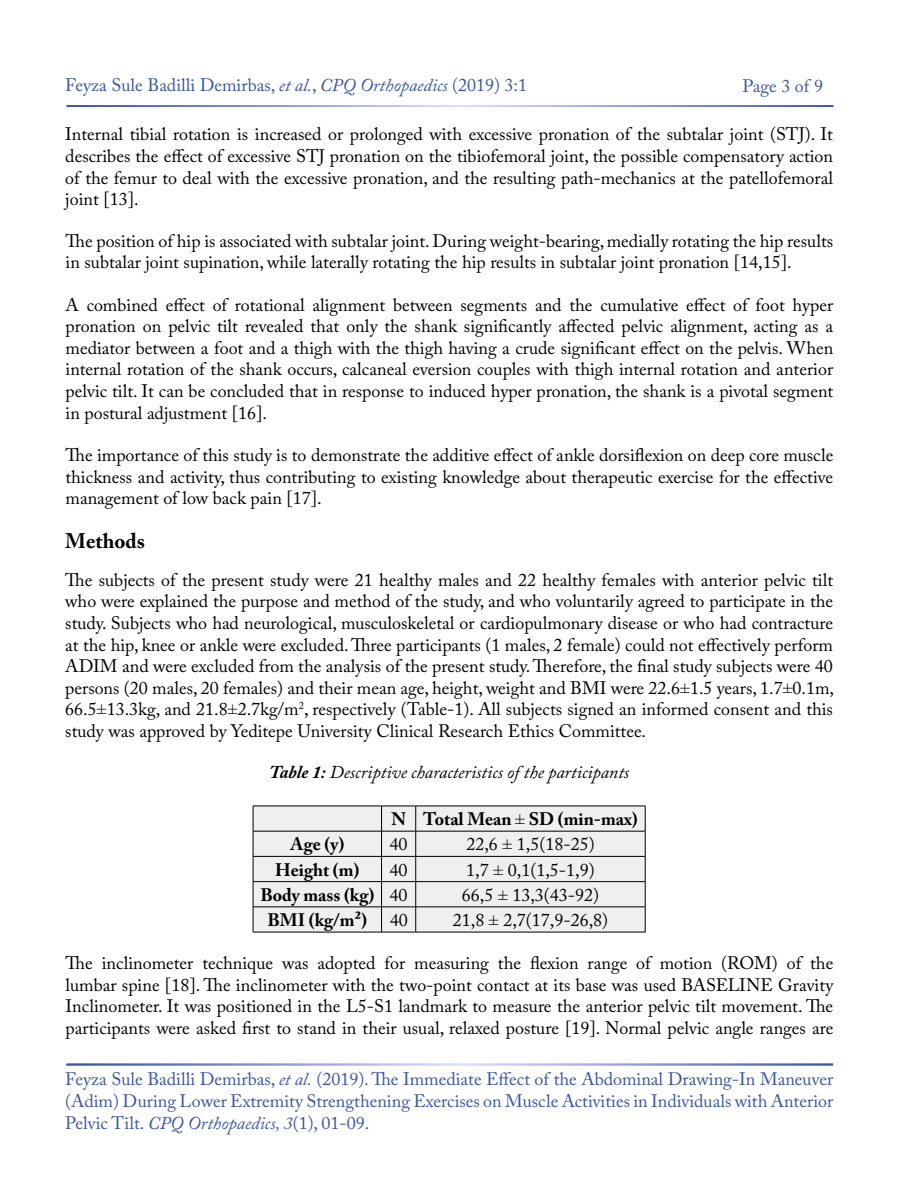
<style>
.page{position:relative;width:900px;height:1200px;background:#fff}
.page>*{position:absolute;margin:0;border:0;box-sizing:border-box;transform-origin:0 0}
.t1{font:700 21px "Adobe Caslon Pro";color:#000}
.t2{font:18px/21.6px "Adobe Caslon Pro";color:#000;text-align:justify}
.t3{font:18px/21.6px "Adobe Caslon Pro";color:#3955a0;text-align:justify}
.t4{font:700 18px "Adobe Caslon Pro";color:#000}
.t5{font:italic 18px "Adobe Caslon Pro";color:#000}
.s1{font-style:italic}
.s2{font-family:"Times New Roman"}
.s3{font-weight:700}
.s4{font-family:"Times New Roman";font-weight:400}
.s5{font-weight:400}
</style>
<div class="page">
<div style="left:254px;top:807px;width:391px;height:125px;background:#efeff0"></div>
<hr style="left:253px;top:806px;width:129px;height:1px;background:#000">
<hr style="left:382px;top:806px;width:34px;height:1px;background:#000">
<hr style="left:416px;top:806px;width:229px;height:1px;background:#000">
<hr style="left:253px;top:831px;width:129px;height:1px;background:#000">
<hr style="left:382px;top:831px;width:34px;height:1px;background:#000">
<hr style="left:416px;top:831px;width:229px;height:1px;background:#000">
<hr style="left:253px;top:856px;width:129px;height:1px;background:#000">
<hr style="left:382px;top:856px;width:34px;height:1px;background:#000">
<hr style="left:416px;top:856px;width:229px;height:1px;background:#000">
<hr style="left:253px;top:881px;width:129px;height:1px;background:#000">
<hr style="left:382px;top:881px;width:34px;height:1px;background:#000">
<hr style="left:416px;top:881px;width:229px;height:1px;background:#000">
<hr style="left:253px;top:907px;width:129px;height:1px;background:#000">
<svg style="left:253px;top:806px;width:1px;height:126px"></svg>
<hr style="left:382px;top:907px;width:34px;height:1px;background:#000">
<svg style="left:381px;top:806px;width:1px;height:126px"></svg>
<hr style="left:416px;top:907px;width:229px;height:1px;background:#000">
<svg style="left:415px;top:806px;width:1px;height:126px"></svg>
<svg style="left:645px;top:806px;width:1px;height:126px"></svg>
<hr style="left:253px;top:932px;width:129px;height:1px;background:#000">
<hr style="left:382px;top:932px;width:34px;height:1px;background:#000">
<hr style="left:416px;top:932px;width:229px;height:1px;background:#000">
<p class="t3" style="left:65px;top:74px;width:463px">Feyza Sule Badilli Demirbas, <span class="s1">et al.</span>, <span class="s1">CPQ Orthopaedics</span> (2019) 3:1</p>
<p class="t3" style="left:743px;top:75px;width:82px">Page 3 of 9</p>
<p class="t2" style="left:65px;top:123px;width:769px">Internal tibial rotation is increased or prolonged with excessive pronation of the subtalar joint (STJ). It describes the effect of excessive STJ pronation on the tibiofemoral joint, the possible compensatory action of the femur to deal with the excessive pronation, and the resulting path-mechanics at the patellofemoral joint [13].</p>
<p class="t2" style="left:66px;top:230px;width:769px">The position of hip is associated with subtalar joint. During weight-bearing, medially rotating the hip results in subtalar joint supination, while laterally rotating the hip results in subtalar joint pronation [14,15].</p>
<p class="t2" style="left:66px;top:294px;width:769px">A combined effect of rotational alignment between segments and the cumulative effect of foot hyper pronation on pelvic tilt revealed that only the shank significantly affected pelvic alignment, acting as a mediator between a foot and a thigh with the thigh having a crude significant effect on the pelvis. When internal rotation of the shank occurs, calcaneal eversion couples with thigh internal rotation and anterior pelvic tilt. It can be concluded that in response to induced hyper pronation, the shank is a pivotal segment in postural adjustment [16].</p>
<p class="t2" style="left:66px;top:444px;width:769px">The importance of this study is to demonstrate the additive effect of ankle dorsiflexion on deep core muscle thickness and activity, thus contributing to existing knowledge about therapeutic exercise for the effective management of low back pain [17].</p>
<p class="t1" style="left:65px;top:529px;width:81px">Methods</p>
<p class="t2" style="left:65px;top:569px;width:770px">The subjects of the present study were 21 healthy males and 22 healthy females with anterior pelvic tilt who were explained the purpose and method of the study, and who voluntarily agreed to participate in the study. Subjects who had neurological, musculoskeletal or cardiopulmonary disease or who had contracture at the hip, knee or ankle were excluded. Three participants (1 males, 2 female) could not effectively perform ADIM and were excluded from the analysis of the present study. Therefore, the final study subjects were 40 persons (20 males, 20 females) and their mean age, height, weight and BMI were 22.6<span class="s2">±</span>1.5 years, 1.7<span class="s2">±</span>0.1m, 66.5<span class="s2">±</span>13.3kg, and 21.8<span class="s2">±</span>2.7kg/m<sup>2</sup>, respectively (Table-1). All subjects signed an informed consent and this study was approved by Yeditepe University Clinical Research Ethics Committee.</p>
<p class="t5" style="left:269px;top:762px;width:361px"><span class="s3">Table 1:</span> Descriptive characteristics of the participants</p>
<p class="t4" style="left:391px;top:808px;width:248px">N Total Mean <span class="s4">±</span> SD (min-max)</p>
<p class="t4" style="left:290px;top:834px;width:55px">Age (y)</p>
<p class="t2" style="left:390px;top:833px;width:19px">40</p>
<p class="t2" style="left:466px;top:833px;width:130px">22,6 <span class="s2">±</span> 1,5(18-25)</p>
<p class="t4" style="left:275px;top:859px;width:86px">Height (m)</p>
<p class="t2" style="left:390px;top:859px;width:19px">40</p>
<p class="t2" style="left:466px;top:859px;width:130px">1,7 <span class="s2">±</span> 0,1(1,5-1,9)</p>
<p class="t4" style="left:260px;top:884px;width:149px">Body mass (kg) <span class="s5">40</span></p>
<p class="t2" style="left:462px;top:884px;width:139px">66,5 <span class="s2">±</span> 13,3(43-92)</p>
<p class="t4" style="left:268px;top:909px;width:101px">BMI (kg/m²)</p>
<p class="t2" style="left:390px;top:909px;width:19px">40</p>
<p class="t2" style="left:453px;top:909px;width:157px">21,8 <span class="s2">±</span> 2,7(17,9-26,8)</p>
<p class="t2" style="left:66px;top:952px;width:769px">The inclinometer technique was adopted for measuring the flexion range of motion (ROM) of the lumbar spine [18]. The inclinometer with the two-point contact at its base was used BASELINE Gravity Inclinometer. It was positioned in the L5-S1 landmark to measure the anterior pelvic tilt movement. The participants were asked first to stand in their usual, relaxed posture [19]. Normal pelvic angle ranges are</p>
<p class="t3" style="left:65px;top:1068px;width:769px">Feyza Sule Badilli Demirbas, <span class="s1">et al.</span> (2019). The Immediate Effect of the Abdominal Drawing-In Maneuver (Adim) During Lower Extremity Strengthening Exercises on Muscle Activities in Individuals with Anterior Pelvic Tilt. <span class="s1">CPQ Orthopaedics, 3</span>(1), 01-09.</p>
</div>
